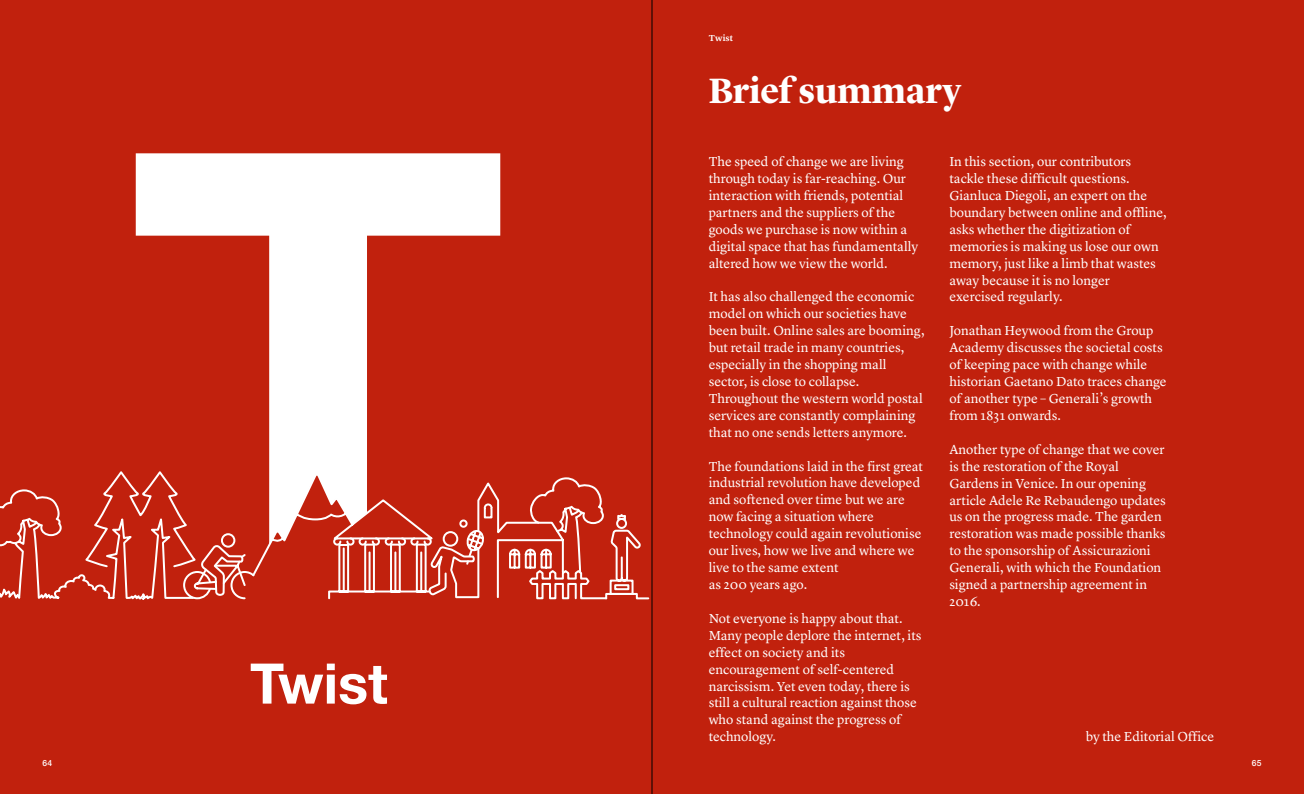
<style>
.page{position:relative;width:1304px;height:794px;background:#c1210d}
.page>*{position:absolute;margin:0;border:0;box-sizing:border-box;transform-origin:0 0}
.t1{font:700 623.1px "Helvetica Neue LT Std";color:#fff}
.t2{font:700 56px "Helvetica Neue LT Std";color:#fff}
.t3{font:700 36.5px "Lyon Display";color:#fff}
.t4{font:13.5px/16.9px "Lyon Text";color:#fff}
.t5{font:600 9px "Lyon Text";letter-spacing:.02em;color:#fff}
.t6{font:500 8.5px "Helvetica Neue LT Std";color:#fff}
</style>
<div class="page">
<svg style="left:2px;top:472px;width:180px;height:128px"></svg>
<svg style="left:182px;top:473px;width:468px;height:127px"></svg>
<hr style="left:651px;top:0;width:1px;height:794px;background:#ccc7c7">
<hr style="left:652px;top:0;width:1px;height:794px;background:#000">
<p class="t6" style="left:43px;top:758px;width:11px">64</p>
<h1 class="t1" style="left:128px;top:-9px;width:382px">T</h1>
<h2 class="t2" style="left:250px;top:649px;width:139px">Twist</h2>
<p class="t5" style="left:709px;top:31px;width:26px">Twist</p>
<h3 class="t3" style="left:709px;top:64px;width:254px">Brief summary</h3>
<p class="t4" style="left:709px;top:152px;width:211px">The speed of change we are living through today is far-reaching. Our interaction with friends, potential partners and the suppliers of the goods we purchase is now within a digital space that has fundamentally altered how we view the world.</p>
<p class="t4" style="left:709px;top:287px;width:217px">It has also challenged the economic model on which our societies have been built. Online sales are booming, but retail trade in many countries, especially in the shopping mall sector, is close to collapse.<br>Throughout the western world postal services are constantly complaining that no one sends letters anymore.</p>
<p class="t4" style="left:709px;top:456px;width:216px">The foundations laid in the first great industrial revolution have developed and softened over time but we are now facing a situation where technology could again revolutionise our lives, how we live and where we live to the same extent<br>as 200 years ago.</p>
<p class="t4" style="left:709px;top:609px;width:214px">Not everyone is happy about that.<br>Many people deplore the internet, its effect on society and its encouragement of self-centered narcissism. Yet even today, there is still a cultural reaction against those who stand against the progress of technology.</p>
<p class="t4" style="left:949px;top:152px;width:219px">In this section, our contributors tackle these difficult questions.<br>Gianluca Diegoli, an expert on the boundary between online and offline, asks whether the digitization of memories is making us lose our own memory, just like a limb that wastes away because it is no longer exercised regularly.</p>
<p class="t4" style="left:949px;top:321px;width:219px">Jonathan Heywood from the Group<br>Academy discusses the societal costs of keeping pace with change while historian Gaetano Dato traces change of another type – Generali’s growth from 1831 onwards.</p>
<p class="t4" style="left:949px;top:440px;width:218px">Another type of change that we cover is the restoration of the Royal<br>Gardens in Venice. In our opening article Adele Re Rebaudengo updates us on the progress made. The garden restoration was made possible thanks to the sponsorship of Assicurazioni<br>Generali, with which the Foundation signed a partnership agreement in<br>2016.</p>
<p class="t4" style="left:1086px;top:727px;width:130px">by the Editorial Office</p>
<p class="t6" style="left:1252px;top:758px;width:11px">65</p>
</div>
